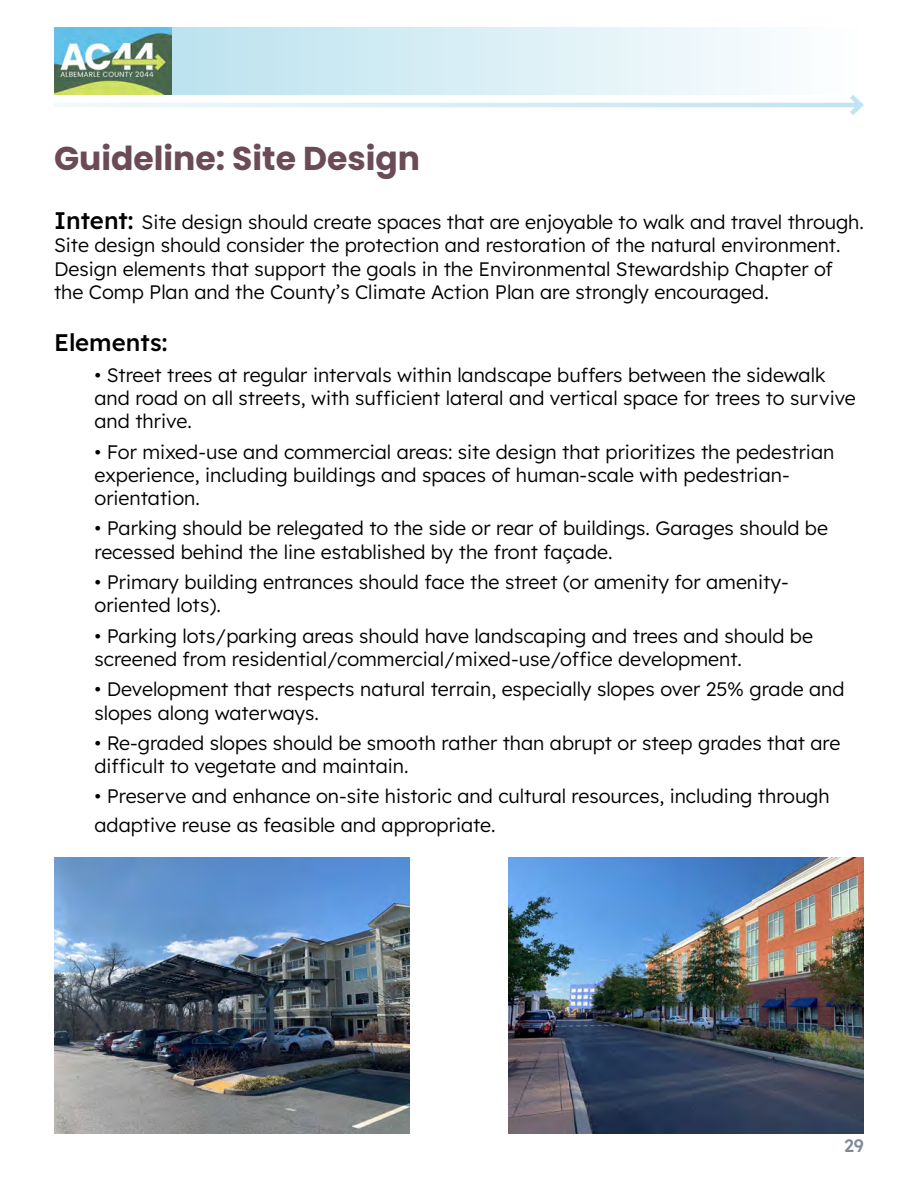
<style>
.page{position:relative;width:918px;height:1188px;background:#fff}
.page>*{position:absolute;margin:0;border:0;box-sizing:border-box;transform-origin:0 0}
.t1{font:700 33px "Poppins";color:#6c4b58}
.t2{font:500 24px "Lexend Deca";color:#000}
.t3{font:300 19.5px/23.4px "Lexend Deca";color:#000}
.t4{font:500 18px "Lexend Deca";color:#7e8b97}
.s1{font-weight:500;font-size:24px}
</style>
<div class="page">
<svg style="left:172px;top:27px;width:588px;height:68px;background:#d7eef5"></svg>
<img style="left:54px;top:27px;width:118px;height:68px">
<svg style="left:54px;top:103px;width:791px;height:4px;background:#d9eef6"></svg>
<svg style="left:845px;top:95px;width:19px;height:20px"></svg>
<img style="left:54px;top:858px;width:355px;height:276px">
<img style="left:509px;top:858px;width:355px;height:276px">
<h1 class="t1" style="left:54px;top:139px;width:368px">Guideline: Site Design</h1>
<p class="t3" style="left:54px;top:209px;width:812px"><span class="s1">Intent:</span> Site design should create spaces that are enjoyable to walk and travel through.<br>Site design should consider the protection and restoration of the natural environment.<br>Design elements that support the goals in the Environmental Stewardship Chapter of the Comp Plan and the County’s Climate Action Plan are strongly encouraged.</p>
<p class="t2" style="left:54px;top:326px;width:115px">Elements:</p>
<p class="t3" style="left:94px;top:362px;width:763px">• Street trees at regular intervals within landscape buffers between the sidewalk and road on all streets, with sufficient lateral and vertical space for trees to survive and thrive.</p>
<p class="t3" style="left:94px;top:439px;width:741px">• For mixed-use and commercial areas: site design that prioritizes the pedestrian experience, including buildings and spaces of human-scale with pedestrian&shy;orientation.</p>
<p class="t3" style="left:94px;top:516px;width:735px">• Parking should be relegated to the side or rear of buildings. Garages should be recessed behind the line established by the front façade.</p>
<p class="t3" style="left:94px;top:569px;width:696px">• Primary building entrances should face the street (or amenity for amenity&shy;oriented lots).</p>
<p class="t3" style="left:94px;top:623px;width:720px">• Parking lots/parking areas should have landscaping and trees and should be screened from residential/commercial/mixed-use/office development.</p>
<p class="t3" style="left:94px;top:676px;width:752px">• Development that respects natural terrain, especially slopes over 25% grade and slopes along waterways.</p>
<p class="t3" style="left:94px;top:730px;width:747px">• Re-graded slopes should be smooth rather than abrupt or steep grades that are difficult to vegetate and maintain.</p>
<p class="t3" style="left:94px;top:781px;width:737px;line-height:28.8px">• Preserve and enhance on-site historic and cultural resources, including through adaptive reuse as feasible and appropriate.</p>
<p class="t4" style="left:844px;top:1133px;width:21px">29</p>
</div>
